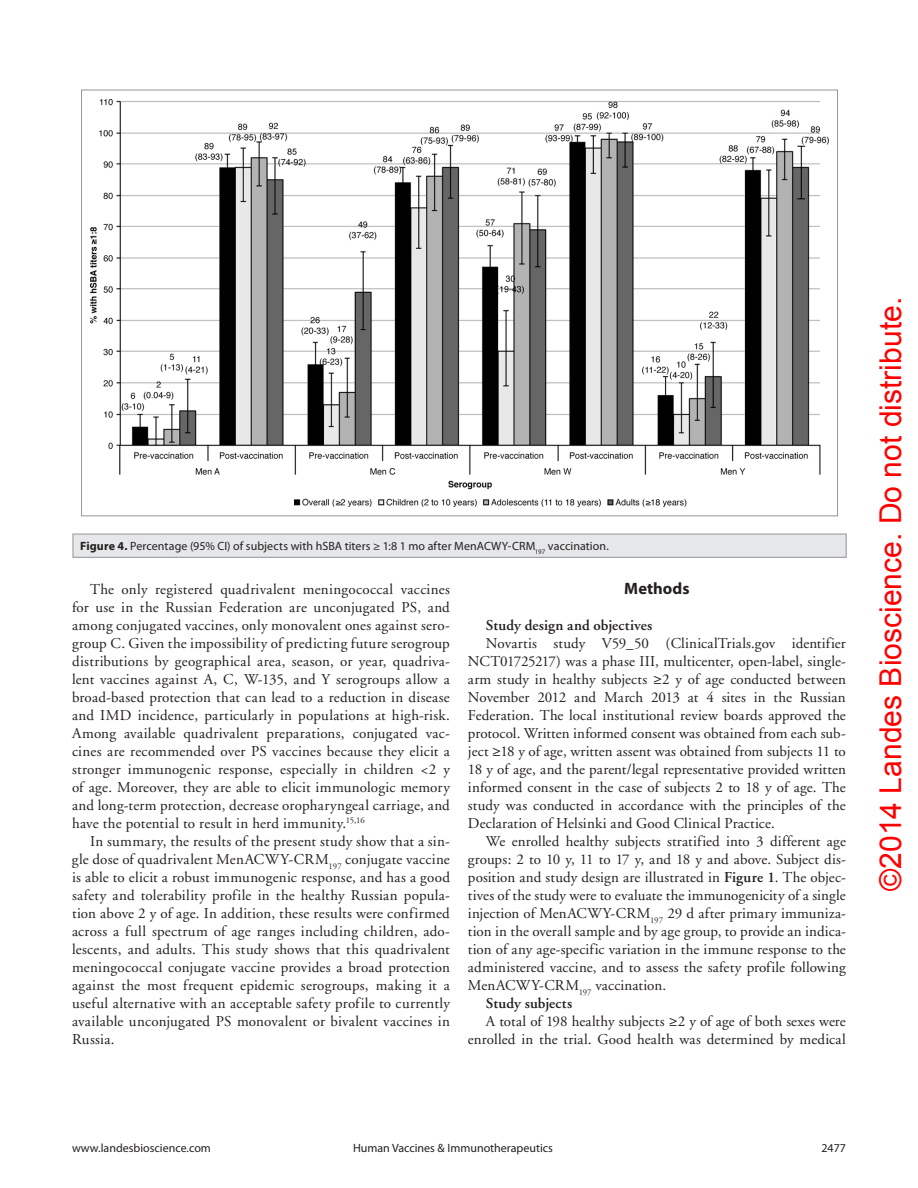
<style>
.page{position:relative;width:918px;height:1188px;background:#fff}
.page>*{position:absolute;margin:0;border:0;box-sizing:border-box;transform-origin:0 0}
.t1{font:30.15px "Arial";color:#f00}
.t2{font:700 16.5px "Myriad Pro";letter-spacing:.005em;color:#231f20}
.t3{font:15px/18px "Adobe Garamond";letter-spacing:.01em;color:#231f20;text-align:justify}
.t4{font:600 15px "Adobe Garamond";letter-spacing:.005em;color:#231f20}
.t5{font:12px "Myriad Pro";color:#231f20}
.s1{font-weight:700}
.s2{font-family:"Myriad Pro"}
.s3{font-weight:600}
</style>
<div class="page">
<div style="left:73px;top:534px;width:773px;height:23px;background:#e6e7e9"></div>
<div style="left:73px;top:534px;width:774px;height:24px;border:1px solid #939598"></div>
<img style="left:90px;top:99px;width:739px;height:408px">
<p class="t5" style="left:80px;top:539px;width:530px"><span class="s1">Figure 4.</span> Percentage (95% CI) of subjects with hSBA titers ≥ 1:8 1 mo after MenAC WY-CRM<sub>197</sub> vaccination.</p>
<p class="t3" style="left:72px;top:581px;width:379px;text-indent:18px">The only registered quadrivalent meningococcal vaccines for use in the Russian Federation are unconjugated PS, and among conjugated vaccines, only monovalent ones against sero&shy;group C. Given the impossibility of predicting future serogroup distributions by geographical area, season, or year, quadriva&shy;lent vaccines against A, C, W-135, and Y serogroups allow a broad-based protection that can lead to a reduction in disease and IMD incidence, particularly in populations at high-risk.<br>Among available quadrivalent preparations, conjugated vac&shy;cines are recommended over PS vaccines because they elicit a stronger immunogenic response, especially in children &lt;2 y of age. Moreover, they are able to elicit immunologic memory and long-term protection, decrease oropharyngeal carriage, and have the potential to result in herd immunity.<sup>15,16</sup></p>
<p class="t3" style="left:72px;top:833px;width:380px;text-indent:18px">In summary, the results of the present study show that a sin&shy;gle dose of quadrivalent MenACWY-CRM<sub>197</sub> conjugate vaccine is able to elicit a robust immunogenic response, and has a good safety and tolerability profile in the healthy Russian popula&shy;tion above 2 y of age. In addition, these results were confirmed across a full spectrum of age ranges including children, ado&shy;lescents, and adults. This study shows that this quadrivalent meningococcal conjugate vaccine provides a broad protection against the most frequent epidemic serogroups, making it a useful alternative with an acceptable safety profile to currently available unconjugated PS monovalent or bivalent vaccines in Russia.</p>
<p class="t2" style="left:624px;top:578px;width:67px">Methods</p>
<p class="t4" style="left:486px;top:617px;width:168px">Study design and objectives</p>
<p class="t3" style="left:468px;top:635px;width:379px;text-indent:18px">Novartis study V59_50 (ClinicalTrials.gov identifier NCT01725217) was a phase III, multicenter, open-label, single&shy;arm study in healthy subjects <span class="s2">≥</span>2 y of age conducted between November 2012 and March 2013 at 4 sites in the Russian Federation. The local institutional review boards approved the protocol. Written informed consent was obtained from each sub&shy;ject <span class="s2">≥</span>18 y of age, written assent was obtained from subjects 11 to 18 y of age, and the parent/legal representative provided written informed consent in the case of subjects 2 to 18 y of age. The study was conducted in accordance with the principles of the Declaration of Helsinki and Good Clinical Practice.</p>
<p class="t3" style="left:486px;top:833px;width:361px">We enrolled healthy subjects stratified into 3 different age</p>
<p class="t3" style="left:468px;top:851px;width:379px">groups: 2 to 10 y, 11 to 17 y, and 18 y and above. Subject dis-</p>
<p class="t3" style="left:468px;top:869px;width:379px">position and study design are illustrated in <span class="s3">Figure 1</span>. The objec-</p>
<p class="t3" style="left:468px;top:887px;width:379px">tives of the study were to evaluate the immunogenicity of a single</p>
<p class="t3" style="left:468px;top:905px;width:379px">injection of MenACWY-CRM<sub>197</sub> 29 d after primary immuniza-</p>
<p class="t3" style="left:468px;top:923px;width:379px">tion in the overall sample and by age group, to provide an indica-</p>
<p class="t3" style="left:468px;top:941px;width:379px">tion of any age-specific variation in the immune response to the</p>
<p class="t3" style="left:468px;top:959px;width:379px">administered vaccine, and to assess the safety profile following</p>
<p class="t3" style="left:468px;top:977px;width:200px">MenACWY-CRM<sub>197</sub> vaccination.</p>
<p class="t4" style="left:486px;top:995px;width:88px">Study subjects</p>
<p class="t3" style="left:486px;top:1013px;width:361px">A total of 198 healthy subjects <span class="s2">≥</span>2 y of age of both sexes were</p>
<p class="t3" style="left:468px;top:1031px;width:379px">enrolled in the trial. Good health was determined by medical</p>
<h1 class="t1" style="left:871px;top:891px;width:595px;rotate:-90deg">©2014 Landes Bioscience. Do not distribute.</h1>
<p class="t5" style="left:72px;top:1141px;width:140px">www.landesbioscience.com</p>
<p class="t5" style="left:353px;top:1141px;width:201px">H uman Vaccines &amp; Immunotherapeutics</p>
<p class="t5" style="left:821px;top:1141px;width:26px">2477</p>
</div>
